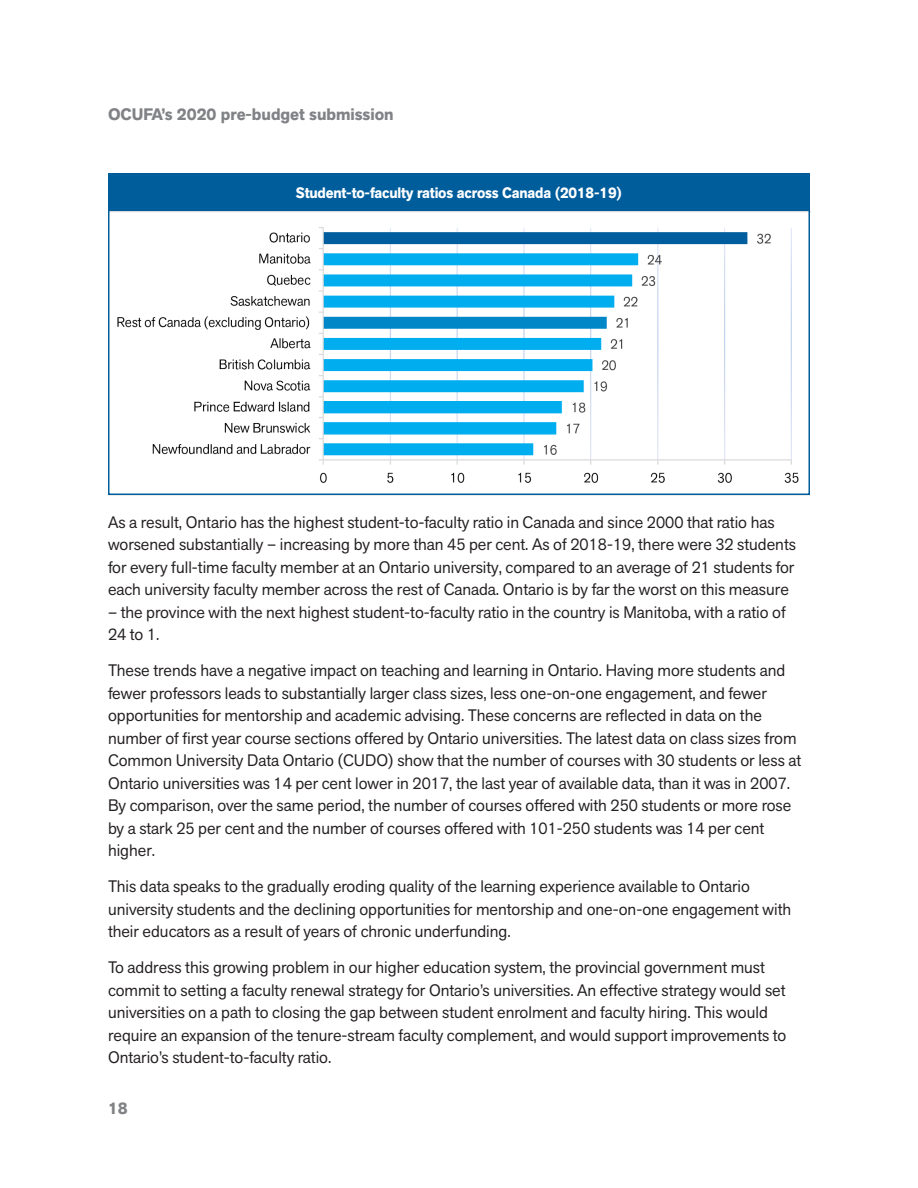
<style>
.page{position:relative;width:918px;height:1188px;background:#fff}
.page>*{position:absolute;margin:0;border:0;box-sizing:border-box;transform-origin:0 0}
.t1{font:16.5px/22.5px "Akzid Grtsk Next";color:#231f20}
.t2{font:700 16.5px "Akzid Grtsk Next";color:#808285}
.t3{font:700 15px "Akzid Grtsk Next";letter-spacing:-.01em;color:#fff;scale:.96 1}
</style>
<div class="page">
<div style="left:108px;top:173px;width:702px;height:39px;background:#005d9c"></div>
<img style="left:117px;top:227px;width:682px;height:256px">
<div style="left:108px;top:204px;width:702px;height:291px;border:2px solid #005d9c"></div>
<p class="t2" style="left:108px;top:104px;width:287px">OCUFA’s 2020 pre-budget submission</p>
<h1 class="t3" style="left:296px;top:183px;width:341px">Student-to-faculty ratios across Canada (2018-19)</h1>
<p class="t1" style="left:108px;top:510px;width:689px">As a result, Ontario has the highest student-to-faculty ratio in Canada and since 2000 that ratio has worsened substantially – increasing by more than 45 per cent. As of 2018-19, there were 32 students for every full-time faculty member at an Ontario university, compared to an average of 21 students for each university faculty member across the rest of Canada. Ontario is by far the worst on this measure</p>
<p class="t1" style="left:108px;top:600px;width:679px">– the province with the next highest student-to-faculty ratio in the country is Manitoba, with a ratio of<br>24 to 1.</p>
<p class="t1" style="left:108px;top:659px;width:695px">These trends have a negative impact on teaching and learning in Ontario. Having more students and fewer professors leads to substantially larger class sizes, less one-on-one engagement, and fewer opportunities for mentorship and academic advising. These concerns are reflected in data on the number of first year course sections offered by Ontario universities. The latest data on class sizes from Common University Data Ontario (CUDO) show that the number of courses with 30 students or less at Ontario universities was 14 per cent lower in 2017, the last year of available data, than it was in 2007.<br>By comparison, over the same period, the number of courses offered with 250 students or more rose by a stark 25 per cent and the number of courses offered with 101-250 students was 14 per cent higher.</p>
<p class="t1" style="left:108px;top:875px;width:685px">This data speaks to the gradually eroding quality of the learning experience available to Ontario university students and the declining opportunities for mentorship and one-on-one engagement with their educators as a result of years of chronic underfunding.</p>
<p class="t1" style="left:108px;top:956px;width:680px">To address this growing problem in our higher education system, the provincial government must commit to setting a faculty renewal strategy for Ontario’s universities. An effective strategy would set universities on a path to closing the gap between student enrolment and faculty hiring. This would require an expansion of the tenure-stream faculty complement, and would support improvements to Ontario’s student-to-faculty ratio.</p>
<p class="t2" style="left:108px;top:1097px;width:21px">18</p>
</div>
